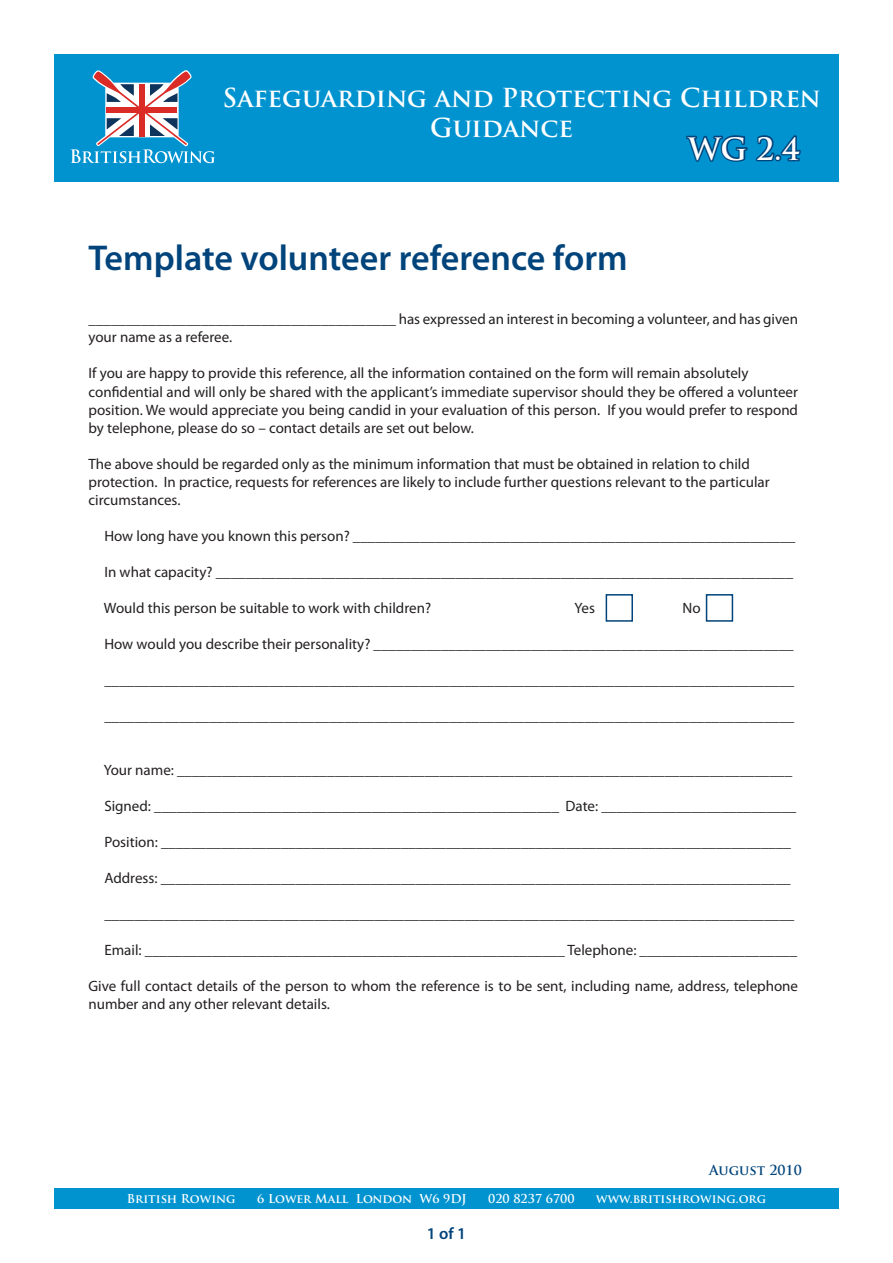
<style>
.page{position:relative;width:893px;height:1263px;background:#fff}
.page>*{position:absolute;margin:0;border:0;box-sizing:border-box;transform-origin:0 0}
.t1{font:600 36px "Myriad Pro";color:#00447b}
.t2{font:700 30px "Trajan Pro";color:#fff}
.t3{font:700 25.5px "Trajan Pro";color:#fff}
.t4{font:600 16.5px "Myriad Pro";color:#00447b}
.t5{font:15px/18px "Myriad Pro";color:#231f20}
.t6{font:700 13.5px "Trajan Pro";color:#00447b}
.t7{font:700 12px "Trajan Pro";color:#fff}
</style>
<div class="page">
<div style="left:54px;top:54px;width:785px;height:128px;background:#0093d0"></div>
<svg style="left:686px;top:135px;width:115px;height:27px"></svg>
<svg style="left:70px;top:70px;width:145px;height:93px"></svg>
<div style="left:54px;top:1188px;width:785px;height:21px;background:#0093d0"></div>
<div style="left:606px;top:594px;width:27px;height:28px;border:2px solid #00447b"></div>
<div style="left:706px;top:594px;width:27px;height:28px;border:2px solid #00447b"></div>
<p class="t3" style="left:223px;top:82px;width:600px">Safeguarding and Protecting Children</p>
<p class="t3" style="left:430px;top:112px;width:145px">Guidance</p>
<p class="t2" style="left:688px;top:130px;width:113px">WG 2.4</p>
<p class="t1" style="left:88px;top:235px;width:541px">Template volunteer reference form</p>
<p class="t5" style="left:88px;top:310px;width:711px">_________________________________________ has expressed an interest in becoming a volunteer, and has given your name as a referee.</p>
<p class="t5" style="left:88px;top:364px;width:661px">If you are happy to provide this reference, all the information contained on the form will remain absolutely</p>
<p class="t5" style="left:88px;top:382px;width:711px;text-align:justify">confidential and will only be shared with the applicant’s immediate supervisor should they be offered a volunteer position. We would appreciate you being candid in your evaluation of this person. If you would prefer to respond by telephone, please do so – contact details are set out below.</p>
<p class="t5" style="left:88px;top:454px;width:663px">The above should be regarded only as the minimum information that must be obtained in relation to child</p>
<p class="t5" style="left:88px;top:472px;width:683px">protection. In practice, requests for references are likely to include further questions relevant to the particular</p>
<p class="t5" style="left:88px;top:490px;width:93px">circumstances.</p>
<p class="t5" style="left:104px;top:526px;width:693px">How long have you known this person? ___________________________________________________________</p>
<p class="t5" style="left:104px;top:562px;width:690px">In what capacity? _____________________________________________________________________________</p>
<p class="t5" style="left:104px;top:598px;width:329px">Would this person be suitable to work with children?</p>
<p class="t5" style="left:574px;top:598px;width:22px">Yes</p>
<p class="t5" style="left:683px;top:598px;width:20px">No</p>
<p class="t5" style="left:104px;top:634px;width:691px">How would you describe their personality? ________________________________________________________</p>
<p class="t5" style="left:104px;top:670px;width:691px">____________________________________________________________________________________________</p>
<p class="t5" style="left:104px;top:706px;width:691px">____________________________________________________________________________________________</p>
<p class="t5" style="left:104px;top:760px;width:690px">Your name: __________________________________________________________________________________</p>
<p class="t5" style="left:104px;top:796px;width:693px">Signed: ______________________________________________________ Date: __________________________</p>
<p class="t5" style="left:104px;top:832px;width:688px">Position: ____________________________________________________________________________________</p>
<p class="t5" style="left:104px;top:868px;width:688px">Address: ____________________________________________________________________________________</p>
<p class="t5" style="left:104px;top:904px;width:691px">____________________________________________________________________________________________</p>
<p class="t5" style="left:104px;top:940px;width:694px">Email: ________________________________________________________ Telephone: _____________________</p>
<p class="t5" style="left:88px;top:976px;width:711px">Give full contact details of the person to whom the reference is to be sent, including name, address, telephone number and any other relevant details.</p>
<p class="t6" style="left:709px;top:1161px;width:94px">August 2010</p>
<p class="t7" style="left:127px;top:1191px;width:110px">British Rowing</p>
<p class="t7" style="left:257px;top:1191px;width:211px">6 Lower Mall London W6 9DJ</p>
<p class="t7" style="left:488px;top:1191px;width:88px">020 8237 6700</p>
<p class="t7" style="left:596px;top:1191px;width:171px">www.britishrowing.org</p>
<p class="t4" style="left:427px;top:1222px;width:41px">1 of 1</p>
</div>
